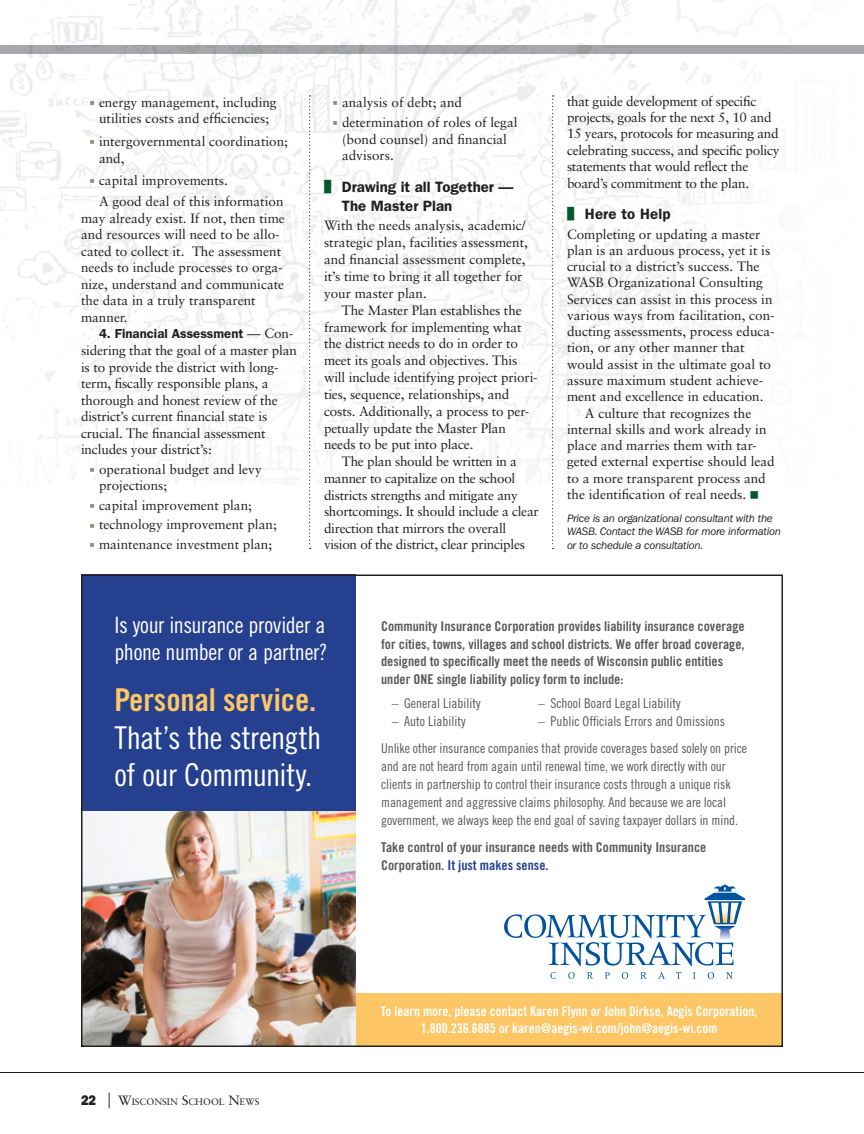
<style>
.page{position:relative;width:864px;height:1134px;background:#fff}
.page>*{position:absolute;margin:0;border:0;box-sizing:border-box;transform-origin:0 0}
.t1{font:31.5px/37.5px "Trade Gothic Cond Eighteen";letter-spacing:-.015em;color:#fff}
.t2{font:31.5px "Trade Gothic Bold Cond Twenty";letter-spacing:-.005em;color:#fec665}
.t3{font:22.5px/27.3px "Trade Gothic Cond Eighteen";letter-spacing:-.015em;color:#fff}
.t4{font:600 15px/18.3px "Franklin Gothic";color:#231f20}
.t5{font:13.5px/16.5px "Sabon";color:#231f20}
.t6{font:13.5px/18px "Trade Gothic Cond Eighteen";letter-spacing:-.005em;color:#58595b}
.t7{font:13.5px/16.4px "Sabon";letter-spacing:-.02em;color:#231f20}
.t8{font:13.5px/18px "Trade Gothic Bold Cond Twenty";color:#58595b}
.t9{font:13.5px/17.5px "Trade Gothic Bold Cond Twenty";color:#fff;text-align:center}
.t10{font:600 13.2px "Franklin Gothic";color:#231f20}
.t11{font:italic 11.25px/13.6px "Franklin Gothic";letter-spacing:-.02em;color:#231f20}
.t12{font:9.45px "Sabon";color:#231f20}
.s1{font-family:"Universal Newswith Comm Pi";font-size:15px;color:#7c9579}
.s2{font-family:"Sabon";font-weight:400;font-size:13.5px}
.s3{font-weight:800;font-size:13.5px;color:#04582d}
.s4{font-family:"Universal Newswith Comm Pi";font-size:15px;color:#04582d}
.s5{font-family:"Franklin Gothic";font-weight:800;font-size:14.1px}
.s6{font-size:20.25px}
.s7{font-size:13.5px}
.s8{color:#25408f}
</style>
<div class="page">
<img style="left:0;top:0;width:726px;height:469px">
<div style="left:336px;top:994px;width:447px;height:53px;background:#fec665"></div>
<svg style="left:550px;top:972px;width:6px;height:7px"></svg>
<svg style="left:568px;top:972px;width:7px;height:7px"></svg>
<svg style="left:587px;top:972px;width:6px;height:7px"></svg>
<svg style="left:605px;top:972px;width:5px;height:7px"></svg>
<svg style="left:622px;top:972px;width:6px;height:7px"></svg>
<svg style="left:640px;top:972px;width:7px;height:7px"></svg>
<svg style="left:658px;top:972px;width:7px;height:7px"></svg>
<svg style="left:676px;top:972px;width:5px;height:7px"></svg>
<svg style="left:693px;top:972px;width:3px;height:7px"></svg>
<svg style="left:708px;top:972px;width:6px;height:7px"></svg>
<svg style="left:726px;top:972px;width:7px;height:7px"></svg>
<svg style="left:504px;top:884px;width:241px;height:82px"></svg>
<img style="left:84px;top:811px;width:271px;height:233px">
<div style="left:81px;top:574px;width:274px;height:237px;background:#25408f"></div>
<div style="left:81px;top:574px;width:702px;height:473px;border:2px solid #231f20"></div>
<svg style="left:552px;top:95px;width:2px;height:454px"></svg>
<svg style="left:309px;top:95px;width:2px;height:454px"></svg>
<hr style="left:0;top:1072px;width:864px;height:1px;background:#231f20">
<div style="left:0;top:45px;width:864px;height:9px;background:#a7a9ac"></div>
<p class="t5" style="left:90px;top:94px;width:188px;text-align:center"><span class="s1">b</span> energy management, including utilities costs and efficiencies;</p>
<p class="t5" style="left:99px;top:133px;width:191px;text-indent:-9px"><span class="s1">b</span> intergovernmental coordination; and,</p>
<p class="t5" style="left:99px;top:170px;width:186px;line-height:21px;text-indent:-9px"><span class="s1">b</span> capital improvements.<br>A good deal of this information</p>
<p class="t5" style="left:81px;top:210px;width:205px">may already exist. If not, then time and resources will need to be allo&shy;cated to collect it. The assessment needs to include processes to orga&shy;nize, understand and communicate the data in a truly transparent manner.</p>
<p class="t10" style="left:99px;top:326px;width:196px">4. Financial Assessment <span class="s2">— Con-</span></p>
<p class="t5" style="left:81px;top:342px;width:217px">sidering that the goal of a master plan is to provide the district with long&shy;term, fiscally responsible plans, a thorough and honest review of the district’s current financial state is crucial. The financial assessment includes your district’s:</p>
<p class="t5" style="left:99px;top:461px;width:164px;text-indent:-9px"><span class="s1">b</span> operational budget and levy projections;</p>
<p class="t5" style="left:90px;top:495px;width:188px;line-height:19.5px"><span class="s1">b</span> capital improvement plan;<br><span class="s1">b</span> technology improvement plan; <span class="s1">b</span> maintenance investment plan;</p>
<p class="t5" style="left:333px;top:92px;width:186px;line-height:19.8px"><span class="s1">b</span> analysis of debt; and<br><span class="s1">b</span> determination of roles of legal</p>
<p class="t5" style="left:342px;top:130px;width:167px">(bond counsel) and financial advisors.</p>
<p class="t4" style="left:342px;top:178px;width:173px;text-indent:-21px"><span class="s3">|</span> Drawing it all Together —<br>The Master Plan</p>
<p class="t5" style="left:324px;top:217px;width:205px">With the needs analysis, academic/ strategic plan, facilities assessment, and financial assessment complete, it’s time to bring it all together for your master plan.</p>
<p class="t5" style="left:342px;top:302px;width:181px">The Master Plan establishes the</p>
<p class="t5" style="left:324px;top:318px;width:199px">framework for implementing what</p>
<p class="t5" style="left:324px;top:335px;width:196px">the district needs to do in order to</p>
<p class="t5" style="left:324px;top:352px;width:195px">meet its goals and objectives. This</p>
<p class="t5" style="left:324px;top:369px;width:215px">will include identifying project priori-</p>
<p class="t5" style="left:324px;top:386px;width:187px">ties, sequence, relationships, and</p>
<p class="t5" style="left:324px;top:403px;width:207px">costs. Additionally, a process to per-</p>
<p class="t5" style="left:324px;top:420px;width:183px">petually update the Master Plan</p>
<p class="t5" style="left:324px;top:436px;width:151px">needs to be put into place.</p>
<p class="t7" style="left:342px;top:453px;width:176px">The plan should be written in a</p>
<p class="t7" style="left:324px;top:470px;width:193px">manner to capitalize on the school</p>
<p class="t7" style="left:324px;top:487px;width:195px">districts strengths and mitigate any</p>
<p class="t7" style="left:324px;top:503px;width:216px">shortcomings. It should include a clear</p>
<p class="t7" style="left:324px;top:520px;width:184px">direction that mirrors the overall</p>
<p class="t7" style="left:324px;top:536px;width:203px">vision of the district, clear principles</p>
<p class="t7" style="left:567px;top:93px;width:214px">that guide development of specific projects, goals for the next 5, 10 and 15 years, protocols for measuring and celebrating success, and specific policy statements that would reflect the board’s commitment to the plan.</p>
<p class="t4" style="left:564px;top:205px;width:108px"><span class="s3">|</span> Here to Help</p>
<p class="t5" style="left:567px;top:226px;width:195px">Completing or updating a master</p>
<p class="t5" style="left:567px;top:242px;width:205px">plan is an arduous process, yet it is</p>
<p class="t5" style="left:567px;top:258px;width:194px">crucial to a district’s success. The</p>
<p class="t5" style="left:567px;top:274px;width:197px">WASB Organizational Consulting</p>
<p class="t5" style="left:567px;top:291px;width:207px">Services can assist in this process in</p>
<p class="t5" style="left:567px;top:307px;width:209px">various ways from facilitation, con-</p>
<p class="t5" style="left:567px;top:323px;width:209px">ducting assessments, process educa-</p>
<p class="t5" style="left:567px;top:339px;width:179px">tion, or any other manner that</p>
<p class="t5" style="left:567px;top:356px;width:206px">would assist in the ultimate goal to</p>
<p class="t5" style="left:567px;top:372px;width:198px">assure maximum student achieve-</p>
<p class="t5" style="left:567px;top:388px;width:198px">ment and excellence in education.</p>
<p class="t5" style="left:585px;top:404px;width:168px">A culture that recognizes the</p>
<p class="t5" style="left:567px;top:421px;width:201px">internal skills and work already in</p>
<p class="t5" style="left:567px;top:437px;width:191px">place and marries them with tar-</p>
<p class="t5" style="left:567px;top:453px;width:209px">geted external expertise should lead</p>
<p class="t5" style="left:567px;top:469px;width:200px">to a more transparent process and</p>
<p class="t5" style="left:567px;top:486px;width:193px">the identification of real needs. <span class="s4">n</span></p>
<p class="t11" style="left:567px;top:511px;width:215px">Price is an organizational consultant with the<br>WASB. Contact the WASB for more information or to schedule a consultation.</p>
<h2 class="t3" style="left:114px;top:611px;width:215px">Is your insurance provider a phone number or a partner?</h2>
<h1 class="t2" style="left:114px;top:681px;width:204px">Personal service.</h1>
<h1 class="t1" style="left:114px;top:718px;width:209px">That’s the strength of our Community.</h1>
<p class="t12" style="left:81px;top:1097px;width:180px"><span class="s5">22</span> <span class="s6">|</span> <span class="s7">W</span>ISCONSIN <span class="s7">S</span>CHOOL <span class="s7">N</span>EWS</p>
<p class="t8" style="left:381px;top:617px;width:365px">Community Insurance Corporation provides liability insurance coverage for cities, towns, villages and school districts. We offer broad coverage, designed to specifically meet the needs of Wisconsin public entities under ONE single liability policy form to include:</p>
<p class="t6" style="left:538px;top:694px;width:144px">– School Board Legal Liability</p>
<p class="t6" style="left:538px;top:712px;width:188px">– Public Officials Errors and Omissions</p>
<p class="t6" style="left:392px;top:694px;width:90px">– General Liability</p>
<p class="t6" style="left:381px;top:708px;width:368px;line-height:26.7px;text-indent:11px">– Auto Liability<br>Unlike other insurance companies that provide coverages based solely on price</p>
<p class="t6" style="left:381px;top:757px;width:359px">and are not heard from again until renewal time, we work directly with our clients in partnership to control their insurance costs through a unique risk management and aggressive claims philosophy. And because we are local government, we always keep the end goal of saving taxpayer dollars in mind.</p>
<p class="t8" style="left:381px;top:838px;width:327px">Take control of your insurance needs with Community Insurance<br>Corporation. <span class="s8">It just makes sense.</span></p>
<p class="t9" style="left:381px;top:1002px;width:378px">To learn more, please contact Karen Flynn or John Dirkse, Aegis Corporation,<br>1.800.236.6885 or karen@aegis-wi.com/john@aegis-wi.com</p>
</div>
